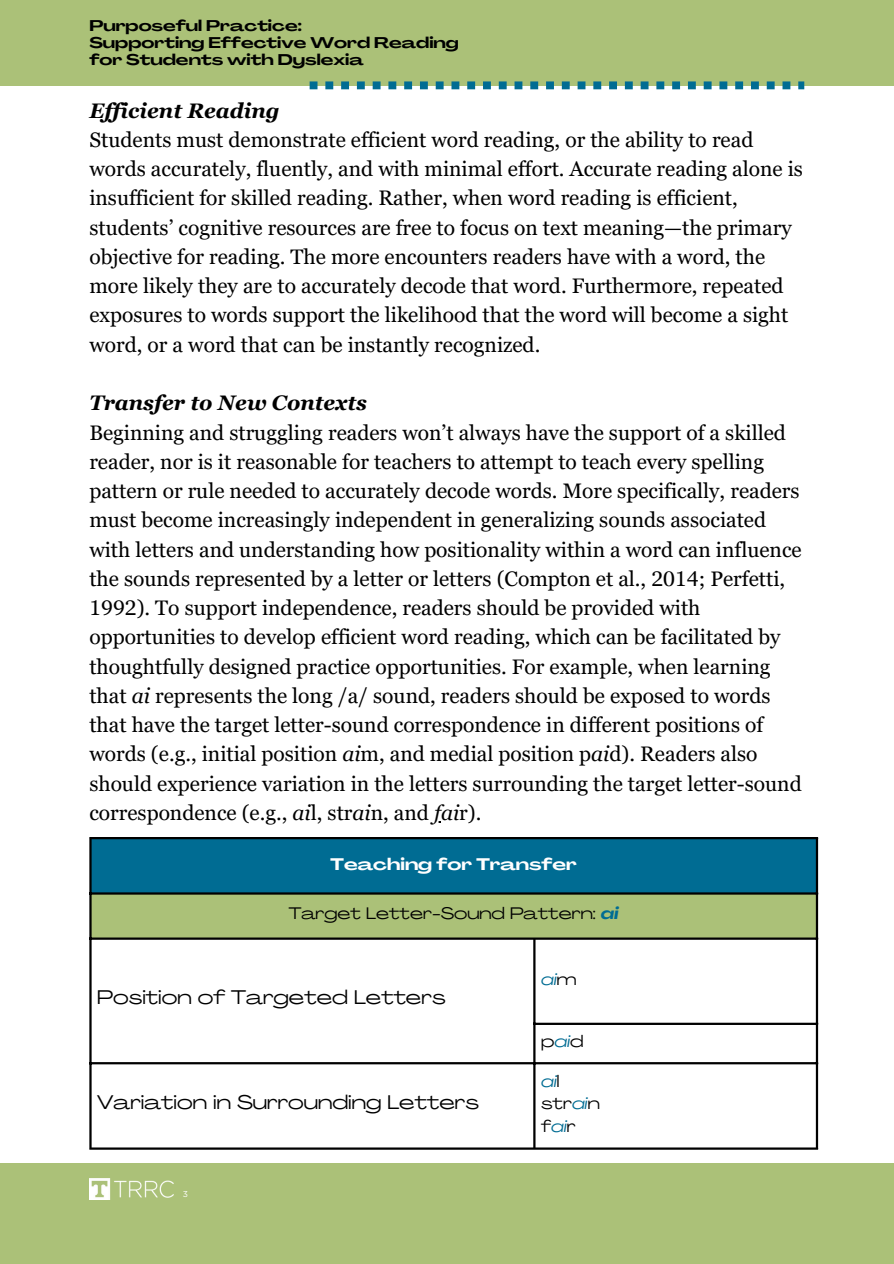
<style>
.page{position:relative;width:894px;height:1264px;background:#fff}
.page>*{position:absolute;margin:0;border:0;box-sizing:border-box;transform-origin:0 0}
.t1{font:21px/29.2px "Georgia Pro";color:#000}
.t2{font:19.5px "Agrandir Grand";color:#000}
.t3{font:16.5px "Agrandir Grand";color:#000}
.t4{font:700 16.5px "Agrandir Grand";color:#fff}
.t5{font:italic 16.5px "Agrandir Grand";color:#006c93}
.t6{font:700 15.3px/17.2px "Agrandir Grand";color:#000}
.t7{font:8.4px "Gotham";color:#fff}
.s1{font-weight:700;font-style:italic}
.s2{font-style:italic}
.s3{font-weight:700;font-style:italic;color:#006c93}
.s4{font-style:normal;color:#000}
.s5{font-style:italic;color:#006c93}
</style>
<div class="page">
<div style="left:0;top:1162px;width:893px;height:101px;background:#abc178"></div>
<img style="left:89px;top:1178px;width:85px;height:21px">
<div style="left:0;top:0;width:893px;height:85px;background:#abc178"></div>
<svg style="left:309px;top:81px;width:495px;height:8px"></svg>
<div style="left:90px;top:837px;width:727px;height:56px;background:#006c93"></div>
<div style="left:90px;top:893px;width:727px;height:45px;background:#abc178"></div>
<hr style="left:89px;top:839px;width:3px;height:308px;background:#000">
<hr style="left:533px;top:939px;width:2px;height:208px;background:#000">
<hr style="left:815px;top:839px;width:2px;height:308px;background:#000">
<hr style="left:89px;top:837px;width:728px;height:2px;background:#000">
<hr style="left:89px;top:892px;width:728px;height:2px;background:#000">
<hr style="left:89px;top:937px;width:728px;height:2px;background:#000">
<hr style="left:533px;top:1022px;width:284px;height:2px;background:#000">
<hr style="left:89px;top:1062px;width:728px;height:2px;background:#000">
<hr style="left:89px;top:1147px;width:728px;height:2px;background:#000">
<p class="t6" style="left:89px;top:18px;width:214px">Purposeful Practice:</p>
<p class="t6" style="left:89px;top:35px;width:371px">Supporting Effective Word Reading for Students with Dyslexia</p>
<p class="t1" style="left:89px;top:96px;width:715px"><span class="s1">Ef icient Reading<br></span>Students must demonstrate efficient word reading, or the ability to read words accurately, fluently, and with minimal effort. Accurate reading alone is insufficient for skilled reading. Rather, when word reading is efficient, students’ cognitive resources are free to focus on text meaning—the primary objective for reading. The more encounters readers have with a word, the more likely they are to accurately decode that word. Furthermore, repeated exposures to words support the likelihood that the word will become a sight word, or a word that can be instantly recognized.</p>
<p class="t1" style="left:89px;top:388px;width:713px"><span class="s1">Transfer to New Contexts<br></span>Beginning and struggling readers won’t always have the support of a skilled reader, nor is it reasonable for teachers to attempt to teach every spelling pattern or rule needed to accurately decode words. More specifically, readers must become increasingly independent in generalizing sounds associated with letters and understanding how positionality within a word can influence the sounds represented by a letter or letters (Compton et al., 2014; Perfetti, 1992). To support independence, readers should be provided with opportunities to develop efficient word reading, which can be facilitated by thoughtfully designed practice opportunities. For example, when learning that <span class="s2">ai</span> represents the long /a/ sound, readers should be exposed to words that have the target letter-sound correspondence in different positions of words (e.g., initial position <span class="s2">ai</span>m, and medial position p<span class="s2">ai</span>d). Readers also should experience variation in the letters surrounding the target letter-sound correspondence (e.g., <span class="s2">ai</span>l, str<span class="s2">ai</span>n, and <span class="s2">fai</span>r).</p>
<p class="t4" style="left:330px;top:857px;width:248px">Teaching for Transfer</p>
<p class="t3" style="left:288px;top:907px;width:331px">Target Letter-Sound Pattern: <span class="s3">ai</span></p>
<p class="t2" style="left:97px;top:989px;width:350px">Position of Targeted Letters</p>
<p class="t2" style="left:97px;top:1094px;width:383px">Variation in Surrounding Letters</p>
<h1 class="t7" style="left:183px;top:1188px;width:7px">3</h1>
<p class="t5" style="left:541px;top:972px;width:37px">ai<span class="s4">m</span></p>
<p class="t3" style="left:541px;top:1035px;width:44px">p<span class="s5">ai</span>d</p>
<p class="t5" style="left:541px;top:1074px;width:20px">ai<span class="s4">l</span></p>
<p class="t3" style="left:541px;top:1096px;width:60px">str<span class="s5">ai</span>n</p>
<p class="t3" style="left:541px;top:1119px;width:36px">f<span class="s5">ai</span>r</p>
</div>
